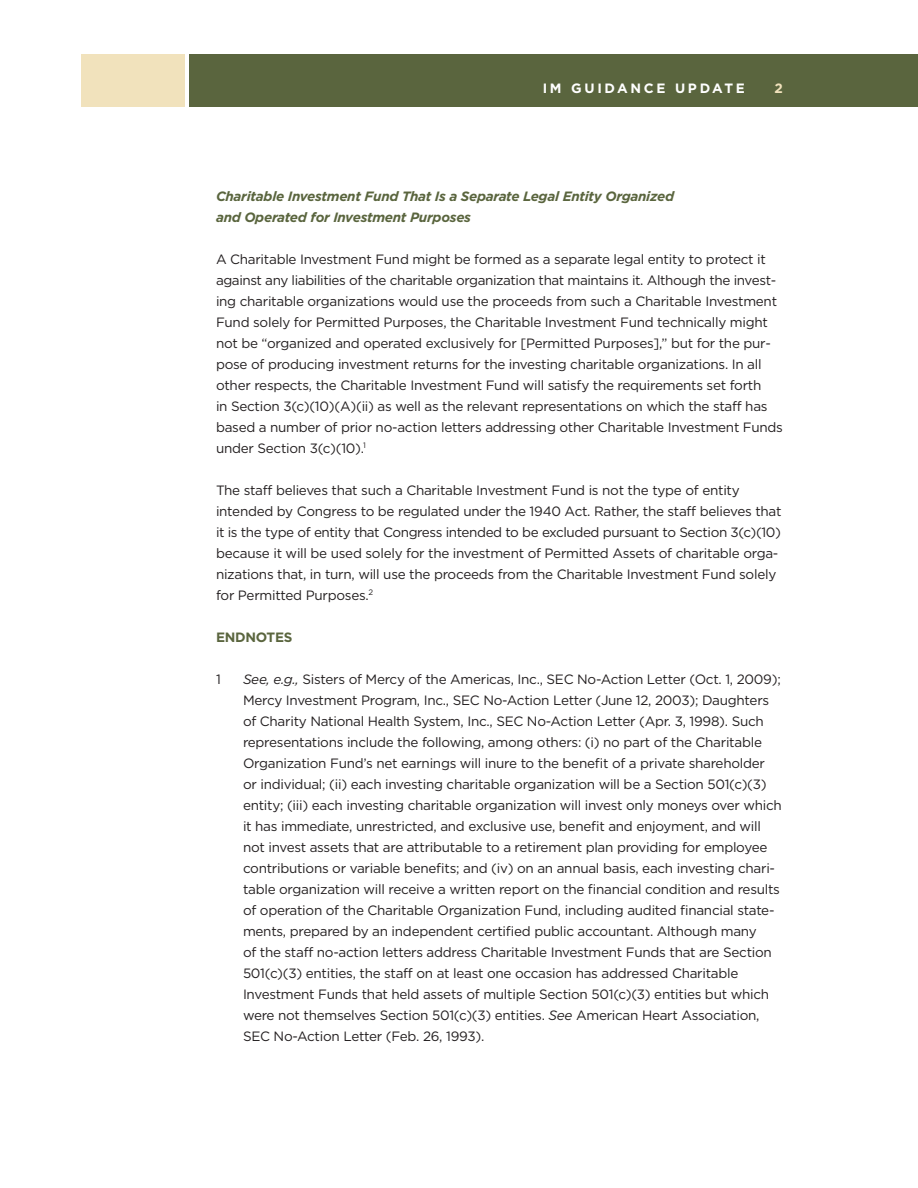
<style>
.page{position:relative;width:918px;height:1188px;background:#fff}
.page>*{position:absolute;margin:0;border:0;box-sizing:border-box;transform-origin:0 0}
.Endnote_Text{font:13.5px/21px "Gotham HTF";letter-spacing:-.02em;color:#231f20}
.t1{font:italic 700 13.5px/21px "Gotham HTF";letter-spacing:-.02em;color:#5a653e}
.t2{font:700 13.5px "Gotham HTF";letter-spacing:.2em;color:#fff}
.t3{font:700 13.5px "Gotham HTF";letter-spacing:-.02em;color:#5a653e}
.t4{font:700 13.5px "Gotham HTF";color:#f1e2bc}
.s1{font-style:italic}
</style>
<div class="page">
<div style="left:81px;top:54px;width:104px;height:53px;background:#f1e2bc"></div>
<div style="left:189px;top:54px;width:729px;height:53px;background:#5a653e"></div>
<p class="t2" style="left:543px;top:80px;width:204px">IM GUIDANCE UPDATE</p>
<p class="t4" style="left:775px;top:80px;width:10px">2</p>
<p class="t1" style="left:216px;top:185px;width:460px">Charitable Investment Fund That Is a Separate Legal Entity Organized and Operated for Investment Purposes</p>
<p class="Endnote_Text" style="left:216px;top:248px;width:569px">A Charitable Investment Fund might be formed as a separate legal entity to protect it against any liabilities of the charitable organization that maintains it. Although the invest&shy;ing charitable organizations would use the proceeds from such a Charitable Investment Fund solely for Permitted Purposes, the Charitable Investment Fund technically might not be “organized and operated exclusively for [Permitted Purposes],” but for the pur&shy;pose of producing investment returns for the investing charitable organizations. In all other respects, the Charitable Investment Fund will satisfy the requirements set forth<br>in Section 3(c)(10)(A)(ii) as well as the relevant representations on which the staff has based a number of prior no-action letters addressing other Charitable Investment Funds under Section 3(c)(10).<sup>1</sup></p>
<p class="Endnote_Text" style="left:216px;top:479px;width:567px">The staff believes that such a Charitable Investment Fund is not the type of entity intended by Congress to be regulated under the 1940 Act. Rather, the staff believes that it is the type of entity that Congress intended to be excluded pursuant to Section 3(c)(10) because it will be used solely for the investment of Permitted Assets of charitable orga&shy;nizations that, in turn, will use the proceeds from the Charitable Investment Fund solely for Permitted Purposes.<sup>2</sup></p>
<p class="t3" style="left:216px;top:629px;width:78px">ENDNOTES</p>
<p class="Endnote_Text" style="left:216px;top:668px;width:6px">1</p>
<p class="Endnote_Text" style="left:243px;top:668px;width:540px"><span class="s1">See, e.g.,</span> Sisters of Mercy of the Americas, Inc., SEC No-Action Letter (Oct. 1, 2009); Mercy Investment Program, Inc., SEC No-Action Letter (June 12, 2003); Daughters of Charity National Health System, Inc., SEC No-Action Letter (Apr. 3, 1998). Such representations include the following, among others: (i) no part of the Charitable Organization Fund’s net earnings will inure to the benefit of a private shareholder or individual; (ii) each investing charitable organization will be a Section 501(c)(3) entity; (iii) each investing charitable organization will invest only moneys over which it has immediate, unrestricted, and exclusive use, benefit and enjoyment, and will not invest assets that are attributable to a retirement plan providing for employee contributions or variable benefits; and (iv) on an annual basis, each investing chari&shy;table organization will receive a written report on the financial condition and results of operation of the Charitable Organization Fund, including audited financial state&shy;ments, prepared by an independent certified public accountant. Although many<br>of the staff no-action letters address Charitable Investment Funds that are Section 501(c)(3) entities, the staff on at least one occasion has addressed Charitable Investment Funds that held assets of multiple Section 501(c)(3) entities but which were not themselves Section 501(c)(3) entities. <span class="s1">See</span> American Heart Association, SEC No-Action Letter (Feb. 26, 1993).</p>
</div>
